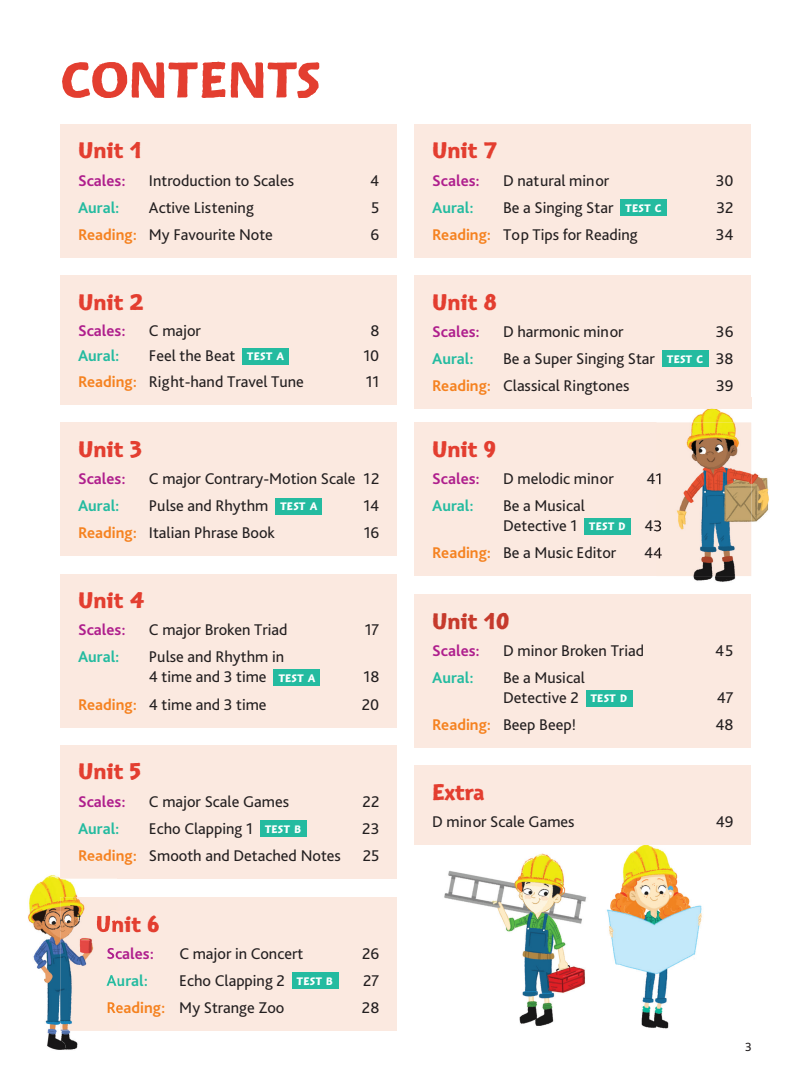
<style>
.page{position:relative;width:812px;height:1081px;background:#fff}
.page>*{position:absolute;margin:0;border:0;box-sizing:border-box;transform-origin:0 0}
.t1{font:700 50px "Nazhdak";letter-spacing:.01em;color:#e33e30}
.t2{font:700 22.5px "Nazhdak";color:#e33e30}
.t3{font:700 22.5px "Nazhdak";color:#c63a2c}
.t4{font:16.25px/20px "Bliss Pro";color:#231f20}
.t5{font:700 16.25px "Bliss Pro";color:#af1f8d}
.t6{font:700 16.25px "Bliss Pro";color:#24bba0}
.t7{font:12.5px "Bliss Pro";color:#231f20}
.s1{font-weight:700;color:#f58220}
.s2{font-family:"Nazhdak";font-weight:700;font-size:10.88px;color:#fff}
</style>
<div class="page">
<div style="left:60px;top:124px;width:337px;height:133px;background:#fbe9e0"></div>
<div style="left:60px;top:897px;width:337px;height:133px;background:#fbe9e0"></div>
<div style="left:292px;top:972px;width:46px;height:17px;background:#24bba0"></div>
<div style="left:414px;top:124px;width:337px;height:133px;background:#fbe9e0"></div>
<div style="left:620px;top:199px;width:46px;height:17px;background:#24bba0"></div>
<div style="left:414px;top:275px;width:337px;height:134px;background:#fbe9e0"></div>
<div style="left:662px;top:350px;width:46px;height:17px;background:#24bba0"></div>
<div style="left:414px;top:423px;width:337px;height:153px;background:#fbe9e0"></div>
<div style="left:584px;top:518px;width:46px;height:17px;background:#24bba0"></div>
<div style="left:414px;top:594px;width:337px;height:154px;background:#fbe9e0"></div>
<div style="left:586px;top:690px;width:46px;height:17px;background:#24bba0"></div>
<div style="left:414px;top:765px;width:337px;height:80px;background:#fbe9e0"></div>
<div style="left:60px;top:275px;width:337px;height:130px;background:#fbe9e0"></div>
<div style="left:242px;top:348px;width:46px;height:17px;background:#24bba0"></div>
<div style="left:60px;top:423px;width:337px;height:133px;background:#fbe9e0"></div>
<div style="left:275px;top:498px;width:47px;height:17px;background:#24bba0"></div>
<div style="left:60px;top:574px;width:337px;height:153px;background:#fbe9e0"></div>
<div style="left:274px;top:669px;width:46px;height:17px;background:#24bba0"></div>
<div style="left:60px;top:745px;width:337px;height:133px;background:#fbe9e0"></div>
<div style="left:260px;top:820px;width:46px;height:17px;background:#24bba0"></div>
<img style="left:656px;top:397px;width:113px;height:185px">
<img style="left:656px;top:397px;width:95px;height:12px">
<img style="left:656px;top:423px;width:95px;height:153px">
<svg style="left:656px;top:473px;width:4px;height:11px"></svg>
<svg style="left:656px;top:520px;width:5px;height:11px"></svg>
<svg style="left:656px;top:547px;width:5px;height:11px"></svg>
<img style="left:619px;top:845px;width:83px;height:184px">
<img style="left:444px;top:853px;width:175px;height:173px">
<img style="left:28px;top:875px;width:89px;height:175px">
<img style="left:60px;top:897px;width:57px;height:133px">
<img style="left:97px;top:915px;width:20px;height:17px">
<svg style="left:107px;top:947px;width:10px;height:12px"></svg>
<svg style="left:106px;top:974px;width:11px;height:12px"></svg>
<img style="left:108px;top:1001px;width:9px;height:16px">
<img style="left:60px;top:875px;width:57px;height:3px">
<img style="left:79px;top:860px;width:38px;height:1px">
<h1 class="t1" style="left:60px;top:47px;width:262px">CONTENTS</h1>
<h2 class="t2" style="left:78px;top:136px;width:65px">Unit 1</h2>
<p class="t5" style="left:78px;top:170px;width:49px">Scales:</p>
<p class="t4" style="left:149px;top:170px;width:147px">Introduction to Scales</p>
<p class="t4" style="left:370px;top:170px;width:11px">4</p>
<p class="t6" style="left:78px;top:197px;width:43px">Aural:</p>
<p class="t4" style="left:149px;top:197px;width:106px">Active Listening</p>
<p class="t4" style="left:371px;top:197px;width:10px">5</p>
<p class="t4" style="left:78px;top:224px;width:196px"><span class="s1">Reading:</span> My Favourite Note</p>
<p class="t4" style="left:370px;top:224px;width:10px">6</p>
<h2 class="t2" style="left:78px;top:287px;width:68px">Unit 2</h2>
<p class="t5" style="left:78px;top:320px;width:49px">Scales:</p>
<p class="t4" style="left:149px;top:320px;width:54px">C major</p>
<p class="t4" style="left:370px;top:320px;width:11px">8</p>
<p class="t6" style="left:78px;top:346px;width:43px">Aural:</p>
<p class="t4" style="left:149px;top:345px;width:137px">Feel the Beat <span class="s2">TEST A</span></p>
<p class="t4" style="left:363px;top:345px;width:17px">10</p>
<p class="t4" style="left:78px;top:371px;width:227px"><span class="s1">Reading:</span> Right-hand Travel Tune</p>
<p class="t4" style="left:365px;top:371px;width:15px">11</p>
<h2 class="t2" style="left:78px;top:434px;width:66px">Unit 3</h2>
<p class="t5" style="left:78px;top:469px;width:49px">Scales:</p>
<p class="t4" style="left:149px;top:468px;width:232px">C major Contrary-Motion Scale 12</p>
<p class="t6" style="left:78px;top:496px;width:43px">Aural:</p>
<p class="t4" style="left:149px;top:495px;width:170px">Pulse and Rhythm <span class="s2">TEST A</span></p>
<p class="t4" style="left:363px;top:495px;width:17px">14</p>
<p class="t4" style="left:78px;top:522px;width:198px"><span class="s1">Reading:</span> Italian Phrase Book</p>
<p class="t4" style="left:363px;top:522px;width:17px">16</p>
<h2 class="t2" style="left:78px;top:585px;width:69px">Unit 4</h2>
<p class="t5" style="left:78px;top:620px;width:49px">Scales:</p>
<p class="t4" style="left:149px;top:619px;width:140px">C major Broken Triad</p>
<p class="t4" style="left:365px;top:619px;width:16px">17</p>
<p class="t6" style="left:78px;top:647px;width:43px">Aural:</p>
<p class="t4" style="left:149px;top:646px;width:168px">Pulse and Rhythm in<br>4 time and 3 time <span class="s2">TEST A</span></p>
<p class="t4" style="left:363px;top:666px;width:17px">18</p>
<p class="t4" style="left:78px;top:694px;width:190px"><span class="s1">Reading:</span> 4 time and 3 time</p>
<p class="t4" style="left:362px;top:694px;width:19px">20</p>
<h2 class="t2" style="left:78px;top:757px;width:65px">Unit 5</h2>
<p class="t5" style="left:78px;top:791px;width:49px">Scales:</p>
<p class="t4" style="left:149px;top:791px;width:142px">C major Scale Games</p>
<p class="t4" style="left:362px;top:791px;width:18px">22</p>
<p class="t6" style="left:78px;top:818px;width:43px">Aural:</p>
<p class="t4" style="left:149px;top:818px;width:153px">Echo Clapping 1 <span class="s2">TEST B</span></p>
<p class="t4" style="left:362px;top:818px;width:19px">23</p>
<p class="t4" style="left:78px;top:845px;width:264px"><span class="s1">Reading:</span> Smooth and Detached Notes</p>
<p class="t4" style="left:362px;top:845px;width:18px">25</p>
<h2 class="t2" style="left:96px;top:909px;width:66px">Unit 6</h2>
<p class="t5" style="left:106px;top:943px;width:49px">Scales:</p>
<p class="t4" style="left:179px;top:943px;width:125px">C major in Concert</p>
<p class="t4" style="left:362px;top:943px;width:19px">26</p>
<p class="t6" style="left:106px;top:970px;width:43px">Aural:</p>
<p class="t4" style="left:179px;top:970px;width:155px">Echo Clapping 2 <span class="s2">TEST B</span></p>
<p class="t4" style="left:363px;top:970px;width:18px">27</p>
<p class="t4" style="left:106px;top:997px;width:180px"><span class="s1">Reading:</span> My Strange Zoo</p>
<p class="t4" style="left:362px;top:997px;width:19px">28</p>
<h2 class="t2" style="left:432px;top:136px;width:67px">Unit 7</h2>
<p class="t5" style="left:432px;top:170px;width:49px">Scales:</p>
<p class="t4" style="left:503px;top:170px;width:108px">D natural minor</p>
<p class="t4" style="left:715px;top:170px;width:19px">30</p>
<p class="t6" style="left:432px;top:197px;width:43px">Aural:</p>
<p class="t4" style="left:503px;top:197px;width:160px">Be a Singing Star <span class="s2">TEST C</span></p>
<p class="t4" style="left:716px;top:197px;width:19px">32</p>
<p class="t4" style="left:432px;top:224px;width:207px"><span class="s1">Reading:</span> Top Tips for Reading</p>
<p class="t4" style="left:715px;top:224px;width:19px">34</p>
<h2 class="t2" style="left:432px;top:287px;width:67px">Unit 8</h2>
<p class="t5" style="left:432px;top:321px;width:49px">Scales:</p>
<p class="t4" style="left:503px;top:321px;width:122px">D harmonic minor</p>
<p class="t4" style="left:715px;top:321px;width:19px">36</p>
<p class="t6" style="left:432px;top:348px;width:43px">Aural:</p>
<p class="t4" style="left:432px;top:344px;width:303px;line-height:27.1px;text-indent:71px">Be a Super Singing Star <span class="s2">TEST C</span> 38<br><span class="s1">Reading:</span> Classical Ringtones</p>
<p class="t4" style="left:716px;top:375px;width:19px">39</p>
<h2 class="t2" style="left:432px;top:434px;width:66px">Unit 9</h2>
<p class="t5" style="left:432px;top:469px;width:49px">Scales:</p>
<p class="t4" style="left:503px;top:468px;width:112px">D melodic minor</p>
<p class="t4" style="left:646px;top:468px;width:17px">41</p>
<p class="t6" style="left:432px;top:496px;width:43px">Aural:</p>
<p class="t4" style="left:503px;top:495px;width:161px">Be a Musical<br>Detective 1 <span class="s2">TEST D</span> 43</p>
<p class="t4" style="left:432px;top:542px;width:186px"><span class="s1">Reading:</span> Be a Music Editor</p>
<p class="t4" style="left:644px;top:542px;width:20px">44</p>
<h2 class="t3" style="left:432px;top:606px;width:79px">Unit 10</h2>
<p class="t5" style="left:432px;top:640px;width:49px">Scales:</p>
<p class="t4" style="left:503px;top:640px;width:142px">D minor Broken Triad</p>
<p class="t4" style="left:715px;top:640px;width:20px">45</p>
<p class="t6" style="left:432px;top:667px;width:43px">Aural:</p>
<p class="t4" style="left:503px;top:667px;width:125px">Be a Musical<br>Detective 2 <span class="s2">TEST D</span></p>
<p class="t4" style="left:716px;top:687px;width:18px">47</p>
<p class="t4" style="left:432px;top:714px;width:145px"><span class="s1">Reading:</span> Beep Beep!</p>
<p class="t4" style="left:715px;top:714px;width:20px">48</p>
<h2 class="t2" style="left:432px;top:777px;width:54px">Extra</h2>
<p class="t4" style="left:432px;top:811px;width:144px">D minor Scale Games</p>
<p class="t4" style="left:715px;top:811px;width:19px">49</p>
<p class="t7" style="left:744px;top:1039px;width:8px">3</p>
</div>
